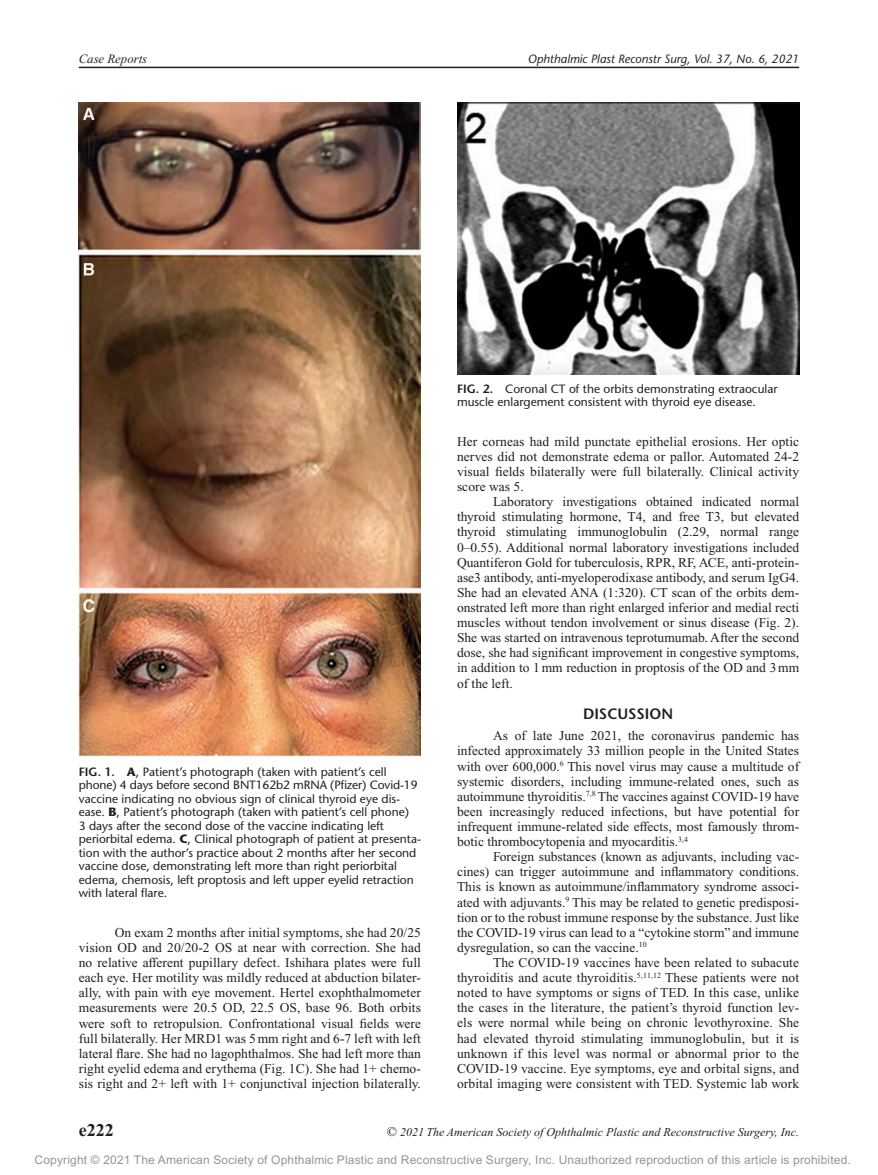
<style>
.page{position:relative;width:878px;height:1175px;background:#fff}
.page>*{position:absolute;margin:0;border:0;box-sizing:border-box;transform-origin:0 0}
.t1{font:700 18px "Times New Roman PS Std";color:#231f20}
.t2{font:600 15px "Stone Sans Std";color:#231f20}
.t3{font:13.5px/15.1px "Times New Roman PS Std";color:#231f20;text-align:justify}
.t4{font:italic 12.75px "Times New Roman PS Std";color:#231f20}
.t5{font:500 12px/13.5px "Stone Sans Std";color:#231f20}
.t6{font:12px "Arial MT Std";letter-spacing:.015em;color:#939598}
.t7{font:italic 12px "Times New Roman PS Std";color:#231f20}
.t8{font:italic 500 12px "Stone Sans Std";color:#231f20}
.s1{font-weight:600}
.s2{font-weight:700}
.s3{font-size:13.5px}
</style>
<div class="page">
<hr style="left:79px;top:67px;width:720px;height:1px;background:#231f20">
<img style="left:79px;top:102px;width:342px;height:654px">
<img style="left:457px;top:102px;width:342px;height:273px">
<p class="t4" style="left:79px;top:52px;width:70px">Case Reports</p>
<p class="t8" style="left:528px;top:52px;width:273px">Ophthalmic Plast Reconstr Surg, Vol. 37, No. 6, 2021</p>
<p class="t5" style="left:79px;top:765px;width:344px"><span class="s1">FIG. 1.</span> <span class="s2">A</span>, Patient’s photograph (taken with patient’s cell phone) 4 days before second BNT162b2 mRNA (Pfizer) Covid-19 vaccine indicating no obvious sign of clinical thyroid eye dis&shy;ease. <span class="s2">B</span>, Patient’s photograph (taken with patient’s cell phone)<br>3 days after the second dose of the vaccine indicating left periorbital edema. <span class="s2">C</span>, Clinical photograph of patient at presenta&shy;tion with the author’s practice about 2 months after her second vaccine dose, demonstrating left more than right periorbital edema, chemosis, left proptosis and left upper eyelid retraction with lateral flare.</p>
<p class="t3" style="left:79px;top:924px;width:344px;text-indent:36px">On exam 2 months after initial symptoms, she had 20/25 vision OD and 20/20-2 OS at near with correction. She had no relative afferent pupillary defect. Ishihara plates were full each eye. Her motility was mildly reduced at abduction bilater&shy;ally, with pain with eye movement. Hertel exophthalmometer measurements were 20.5 OD, 22.5 OS, base 96. Both orbits were soft to retropulsion. Confrontational visual fields were full bilaterally. Her MRD1 was 5mm right and 6-7 left with left lateral flare. She had no lagophthalmos. She had left more than right eyelid edema and erythema (Fig. 1C). She had 1+ chemo&shy;sis right and 2+ left with 1+ conjunctival injection bilaterally.</p>
<p class="t5" style="left:457px;top:382px;width:322px"><span class="s1">FIG. 2.</span> Coronal CT of the orbits demonstrating extraocular muscle enlargement consistent with thyroid eye disease.</p>
<p class="t3" style="left:457px;top:433px;width:344px">Her corneas had mild punctate epithelial erosions. Her optic nerves did not demonstrate edema or pallor. Automated 24-2 visual fields bilaterally were full bilaterally. Clinical activity score was 5.</p>
<p class="t3" style="left:457px;top:494px;width:344px;text-indent:36px">Laboratory investigations obtained indicated normal thyroid stimulating hormone, T4, and free T3, but elevated thyroid stimulating immunoglobulin (2.29, normal range 0–0.55). Additional normal laboratory investigations included Quantiferon Gold for tuberculosis, RPR, RF, ACE, anti-protein&shy;ase3 antibody, anti-myeloperodixase antibody, and serum IgG4.<br>She had an elevated ANA (1:320). CT scan of the orbits dem&shy;onstrated left more than right enlarged inferior and medial recti muscles without tendon involvement or sinus disease (Fig. 2).<br>She was started on intravenous teprotumumab. After the second dose, she had significant improvement in congestive symptoms, in addition to 1mm reduction in proptosis of the OD and 3mm of the left.</p>
<p class="t2" style="left:583px;top:705px;width:91px">DISCUSSION</p>
<p class="t3" style="left:457px;top:728px;width:344px;text-indent:36px">As of late June 2021, the coronavirus pandemic has infected approximately 33 million people in the United States with over 600,000.<sup>6</sup> This novel virus may cause a multitude of systemic disorders, including immune-related ones, such as autoimmune thyroiditis.<sup>7,8</sup> The vaccines against COVID-19 have been increasingly reduced infections, but have potential for infrequent immune-related side effects, most famously throm&shy;botic thrombocytopenia and myocarditis.<sup>3,4</sup></p>
<p class="t3" style="left:457px;top:849px;width:344px;text-indent:36px">Foreign substances (known as adjuvants, including vac&shy;cines) can trigger autoimmune and inflammatory conditions.<br>This is known as autoimmune/inflammatory syndrome associ&shy;ated with adjuvants.<sup>9</sup> This may be related to genetic predisposi&shy;tion or to the robust immune response by the substance. Just like the COVID-19 virus can lead to a “cytokine storm” and immune dysregulation, so can the vaccine.<sup>10</sup></p>
<p class="t3" style="left:457px;top:955px;width:344px;text-indent:36px">The COVID-19 vaccines have been related to subacute thyroiditis and acute thyroiditis.<sup>5,11,12</sup> These patients were not noted to have symptoms or signs of TED. In this case, unlike the cases in the literature, the patient’s thyroid function lev&shy;els were normal while being on chronic levothyroxine. She had elevated thyroid stimulating immunoglobulin, but it is unknown if this level was normal or abnormal prior to the COVID-19 vaccine. Eye symptoms, eye and orbital signs, and orbital imaging were consistent with TED. Systemic lab work</p>
<h1 class="t1" style="left:79px;top:1119px;width:36px">e222</h1>
<p class="t7" style="left:386px;top:1125px;width:414px"><span class="s3">©</span> 2021 The American Society of Ophthalmic Plastic and Reconstructive Surgery, Inc.</p>
<p class="t6" style="left:35px;top:1152px;width:817px">Copyright © 2021 The American Society of Ophthalmic Plastic and Reconstructive Surgery, Inc. Unauthorized reproduction of this article is prohibited.</p>
</div>
